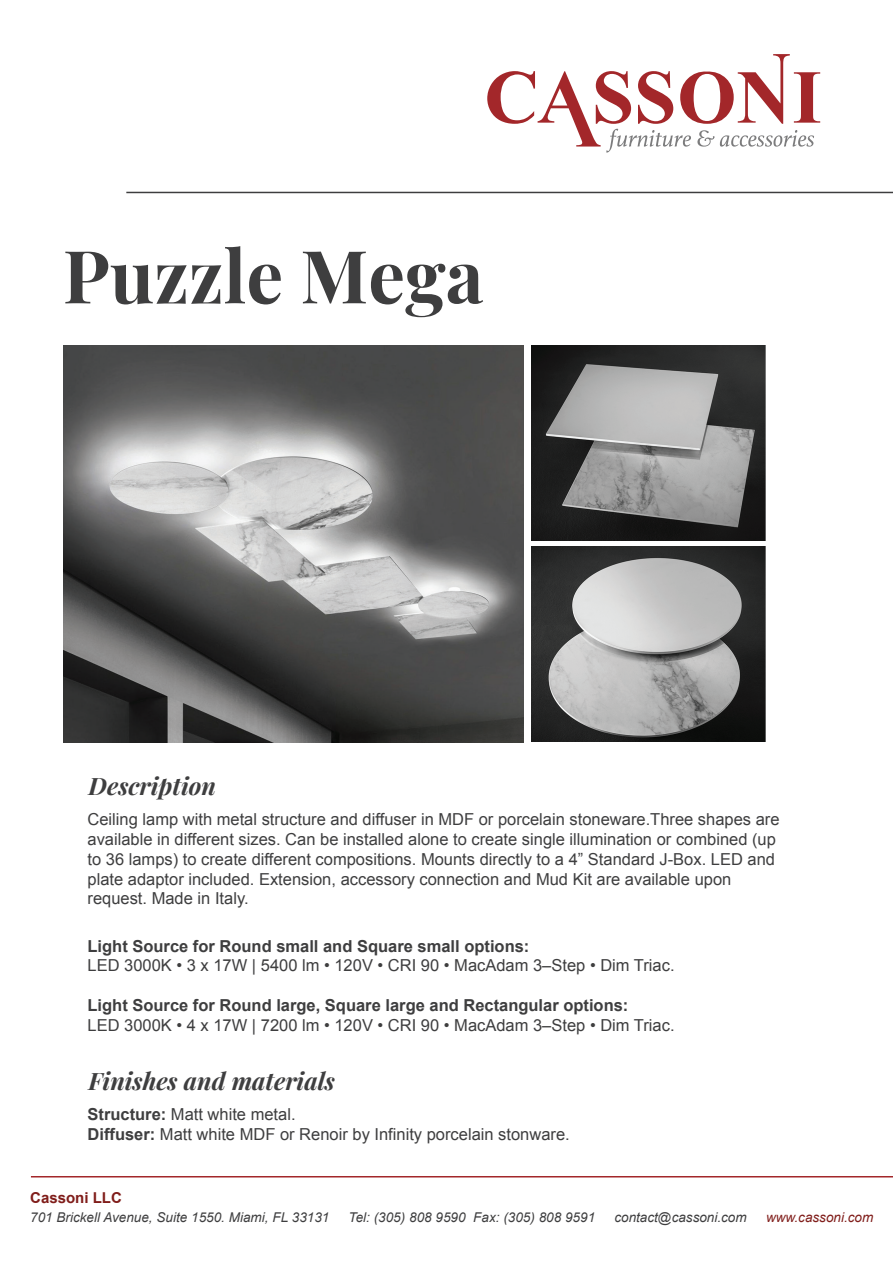
<style>
.page{position:relative;width:893px;height:1263px;background:#fff}
.page>*{position:absolute;margin:0;border:0;box-sizing:border-box;transform-origin:0 0}
.t1{font:700 73.2px "Playfair Display";color:#3e3e3f}
.t2{font:italic 700 24px "Playfair Display";color:#3e3e3f}
.t3{font:16.5px/19.8px "Arial";color:#3e3e3f}
.t4{font:700 16.5px "Arial";color:#3e3e3f}
.t5{font:700 15px "Arial";color:#801d1a}
.t6{font:italic 13.5px "Arial";color:#3e3e3f}
.t7{font:italic 13.5px "Arial";color:#801d1a}
.s1{font-weight:700}
</style>
<div class="page">
<hr style="left:31px;top:1176px;width:862px;height:1px;background:#a3272a">
<hr style="left:126px;top:192px;width:767px;height:1px;background:#3e3e3f">
<svg style="left:487px;top:54px;width:333px;height:99px"></svg>
<img style="left:532px;top:546px;width:234px;height:196px">
<img style="left:531px;top:346px;width:235px;height:195px">
<img style="left:64px;top:346px;width:459px;height:396px">
<h1 class="t1" style="left:63px;top:218px;width:422px">Puzzle Mega</h1>
<h2 class="t2" style="left:89px;top:767px;width:129px">Description</h2>
<p class="t3" style="left:88px;top:810px;width:694px">Ceiling lamp with metal structure and diffuser in MDF or porcelain stoneware.Three shapes are available in different sizes. Can be installed alone to create single illumination or combined (up to 36 lamps) to create different compositions. Mounts directly to a 4” Standard J-Box. LED and plate adaptor included. Extension, accessory connection and Mud Kit are available upon request. Made in Italy.</p>
<p class="t4" style="left:88px;top:935px;width:443px">Light Source for Round small and Square small options:</p>
<p class="t3" style="left:88px;top:956px;width:589px">LED 3000K • 3 x 17W | 5400 lm • 120V • CRI 90 • MacAdam 3–Step • Dim Triac.</p>
<p class="t4" style="left:88px;top:994px;width:542px">Light Source for Round large, Square large and Rectangular options:</p>
<p class="t3" style="left:88px;top:1015px;width:589px">LED 3000K • 4 x 17W | 7200 lm • 120V • CRI 90 • MacAdam 3–Step • Dim Triac.</p>
<h2 class="t2" style="left:89px;top:1062px;width:248px">Finishes and materials</h2>
<p class="t3" style="left:88px;top:1104px;width:484px"><span class="s1">Structure:</span> Matt white metal.<br><span class="s1">Diffuser:</span> Matt white MDF or Renoir by Infinity porcelain stonware.</p>
<p class="t5" style="left:30px;top:1187px;width:93px">Cassoni LLC</p>
<p class="t6" style="left:30px;top:1209px;width:301px">701 Brickell Avenue, Suite 1550. Miami, FL 33131</p>
<p class="t6" style="left:349px;top:1209px;width:248px">Tel: (305) 808 9590 Fax: (305) 808 9591</p>
<p class="t6" style="left:614px;top:1209px;width:134px">contact@cassoni.com</p>
<p class="t7" style="left:766px;top:1209px;width:109px">www.cassoni.com</p>
</div>
